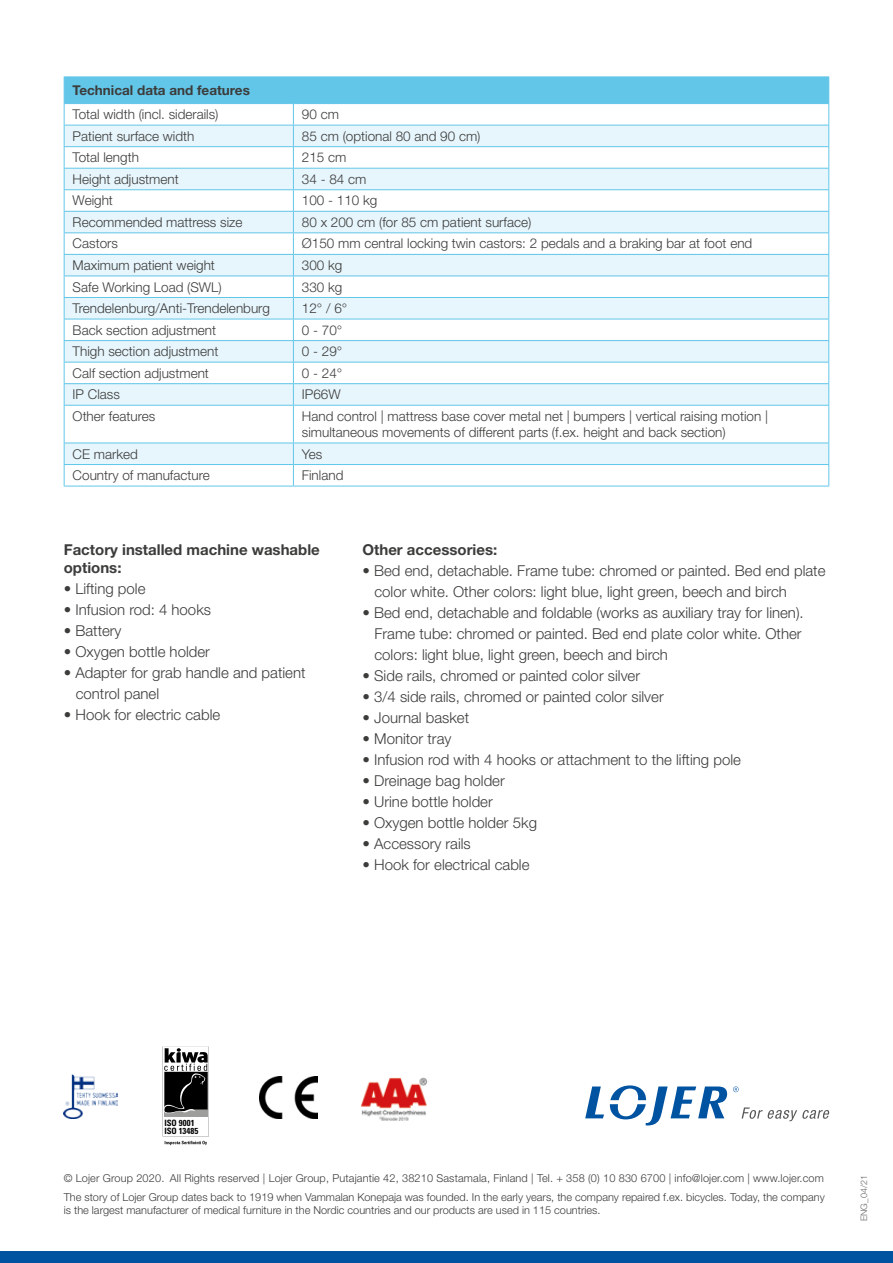
<style>
.page{position:relative;width:893px;height:1263px;background:#fff}
.page>*{position:absolute;margin:0;border:0;box-sizing:border-box;transform-origin:0 0}
.t1{font:300 15px/21px "Helvetica Neue LT Std";color:#3c3c3b}
.t2{font:700 15px/18px "Helvetica Neue LT Std";color:#3c3c3b}
.t3{font:300 13.5px/16.2px "Helvetica Neue LT Std";color:#3c3c3b}
.t4{font:700 13.5px "Helvetica Neue LT Std";color:#3c3c3b}
.t5{font:300 10.95px/19.2px "Helvetica Neue LT Std";color:#3c3c3b}
.t6{font:300 9px "Helvetica Neue LT Std";color:#6b6b6a}
.t7{font:700 condensed 8.7px/8.7px "Univers LT Pro";letter-spacing:.01em;color:#000}
</style>
<div class="page">
<div style="left:0;top:1252px;width:893px;height:11px;background:#0053a1"></div>
<svg style="left:65px;top:406px;width:763px;height:58px"></svg>
<svg style="left:64px;top:77px;width:765px;height:328px"></svg>
<hr style="left:64px;top:406px;width:1px;height:37px;background:#62c6e9">
<hr style="left:64px;top:405px;width:229px;height:1px;background:#62c6e9">
<hr style="left:293px;top:406px;width:1px;height:37px;background:#62c6e9">
<hr style="left:293px;top:405px;width:536px;height:1px;background:#62c6e9">
<hr style="left:828px;top:406px;width:1px;height:37px;background:#62c6e9">
<hr style="left:64px;top:443px;width:229px;height:1px;background:#62c6e9">
<hr style="left:293px;top:443px;width:536px;height:1px;background:#62c6e9">
<svg style="left:64px;top:443px;width:1px;height:43px"></svg>
<hr style="left:64px;top:464px;width:229px;height:1px;background:#62c6e9">
<hr style="left:64px;top:486px;width:229px;height:1px;background:#62c6e9">
<svg style="left:293px;top:443px;width:1px;height:43px"></svg>
<hr style="left:293px;top:464px;width:536px;height:1px;background:#62c6e9">
<svg style="left:828px;top:443px;width:1px;height:43px"></svg>
<hr style="left:293px;top:486px;width:536px;height:1px;background:#62c6e9">
<img style="left:64px;top:1074px;width:53px;height:44px">
<svg style="left:585px;top:1086px;width:19px;height:32px"></svg>
<svg style="left:742px;top:1107px;width:88px;height:14px"></svg>
<svg style="left:610px;top:1085px;width:117px;height:40px"></svg>
<svg style="left:733px;top:1086px;width:6px;height:6px"></svg>
<img style="left:259px;top:1076px;width:58px;height:42px">
<img style="left:361px;top:1077px;width:66px;height:44px">
<svg style="left:163px;top:1046px;width:46px;height:99px"></svg>
<p class="t4" style="left:73px;top:82px;width:179px">Technical data and features</p>
<p class="t3" style="left:73px;top:106px;width:147px">Total width (incl. siderails)</p>
<p class="t3" style="left:302px;top:106px;width:39px">90 cm</p>
<p class="t3" style="left:73px;top:128px;width:123px">Patient surface width</p>
<p class="t3" style="left:302px;top:128px;width:180px">85 cm (optional 80 and 90 cm)</p>
<p class="t3" style="left:73px;top:149px;width:68px">Total length</p>
<p class="t3" style="left:302px;top:149px;width:46px">215 cm</p>
<p class="t3" style="left:73px;top:171px;width:108px">Height adjustment</p>
<p class="t3" style="left:302px;top:171px;width:66px">34 - 84 cm</p>
<p class="t3" style="left:73px;top:192px;width:42px">Weight</p>
<p class="t3" style="left:302px;top:192px;width:77px">100 - 110 kg</p>
<p class="t3" style="left:73px;top:214px;width:171px">Recommended mattress size</p>
<p class="t3" style="left:302px;top:214px;width:231px">80 x 200 cm (for 85 cm patient surface)</p>
<p class="t3" style="left:73px;top:235px;width:47px">Castors</p>
<p class="t3" style="left:302px;top:235px;width:452px">Ø150 mm central locking twin castors: 2 pedals and a braking bar at foot end</p>
<p class="t3" style="left:73px;top:257px;width:144px">Maximum patient weight</p>
<p class="t3" style="left:302px;top:257px;width:42px">300 kg</p>
<p class="t3" style="left:73px;top:278px;width:151px">Safe Working Load (SWL)</p>
<p class="t3" style="left:302px;top:278px;width:42px">330 kg</p>
<p class="t3" style="left:73px;top:300px;width:199px">Trendelenburg/Anti-Trendelenburg</p>
<p class="t3" style="left:302px;top:300px;width:47px">12° / 6°</p>
<p class="t3" style="left:73px;top:321px;width:145px">Back section adjustment</p>
<p class="t3" style="left:302px;top:321px;width:42px">0 - 70°</p>
<p class="t3" style="left:73px;top:343px;width:147px">Thigh section adjustment</p>
<p class="t3" style="left:302px;top:343px;width:42px">0 - 29°</p>
<p class="t3" style="left:73px;top:365px;width:138px">Calf section adjustment</p>
<p class="t3" style="left:302px;top:365px;width:42px">0 - 24°</p>
<p class="t3" style="left:73px;top:386px;width:49px">IP Class</p>
<p class="t3" style="left:302px;top:386px;width:40px">IP66W</p>
<p class="t3" style="left:73px;top:408px;width:84px">Other features</p>
<p class="t3" style="left:302px;top:408px;width:468px">Hand control | mattress base cover metal net | bumpers | vertical raising motion | simultaneous movements of different parts (f.ex. height and back section)</p>
<p class="t3" style="left:73px;top:445px;width:67px">CE marked</p>
<p class="t3" style="left:302px;top:445px;width:22px">Yes</p>
<p class="t3" style="left:73px;top:467px;width:139px">Country of manufacture</p>
<p class="t3" style="left:302px;top:467px;width:43px">Finland</p>
<p class="t2" style="left:64px;top:540px;width:258px">Factory installed machine washable options:</p>
<p class="t1" style="left:64px;top:578px;width:83px">• Lifting pole</p>
<p class="t1" style="left:64px;top:599px;width:149px">• Infusion rod: 4 hooks</p>
<p class="t1" style="left:64px;top:620px;width:59px">• Battery</p>
<p class="t1" style="left:64px;top:641px;width:148px">• Oxygen bottle holder</p>
<p class="t1" style="left:76px;top:662px;width:231px;text-indent:-12px">• Adapter for grab handle and patient control panel</p>
<p class="t1" style="left:64px;top:704px;width:158px">• Hook for electric cable</p>
<p class="t2" style="left:362px;top:540px;width:136px">Other accessories:</p>
<p class="t1" style="left:374px;top:560px;width:452px;text-indent:-12px">• Bed end, detachable. Frame tube: chromed or painted. Bed end plate color white. Other colors: light blue, light green, beech and birch</p>
<p class="t1" style="left:374px;top:602px;width:431px;text-indent:-12px">• Bed end, detachable and foldable (works as auxiliary tray for linen).<br>Frame tube: chromed or painted. Bed end plate color white. Other colors: light blue, light green, beech and birch</p>
<p class="t1" style="left:362px;top:665px;width:279px">• Side rails, chromed or painted color silver</p>
<p class="t1" style="left:362px;top:686px;width:303px">• 3/4 side rails, chromed or painted color silver</p>
<p class="t1" style="left:362px;top:707px;width:108px">• Journal basket</p>
<p class="t1" style="left:362px;top:728px;width:90px">• Monitor tray</p>
<p class="t1" style="left:362px;top:749px;width:380px">• Infusion rod with 4 hooks or attachment to the lifting pole</p>
<p class="t1" style="left:362px;top:770px;width:144px">• Dreinage bag holder</p>
<p class="t1" style="left:362px;top:791px;width:132px">• Urine bottle holder</p>
<p class="t1" style="left:362px;top:812px;width:176px">• Oxygen bottle holder 5kg</p>
<p class="t1" style="left:362px;top:833px;width:110px">• Accessory rails</p>
<p class="t1" style="left:362px;top:854px;width:169px">• Hook for electrical cable</p>
<p class="t7" style="left:164px;top:1118px;width:36px">ISO 9001<br>ISO 13485</p>
<p class="t5" style="left:64px;top:1168px;width:762px">© Lojer Group 2020. All Rights reserved | Lojer Group, Putajantie 42, 38210 Sastamala, Finland | Tel. + 358 (0) 10 830 6700 | info@lojer.com | www.lojer.com<br>The story of Lojer Group dates back to 1919 when Vammalan Konepaja was founded. In the early years, the company repaired f.ex. bicycles. Today, the company</p>
<p class="t5" style="left:64px;top:1200px;width:538px">is the largest manufacturer of medical furniture in the Nordic countries and our products are used in 115 countries.</p>
<p class="t6" style="left:858px;top:1221px;width:47px;rotate:-90deg">ENG_04/21</p>
</div>
